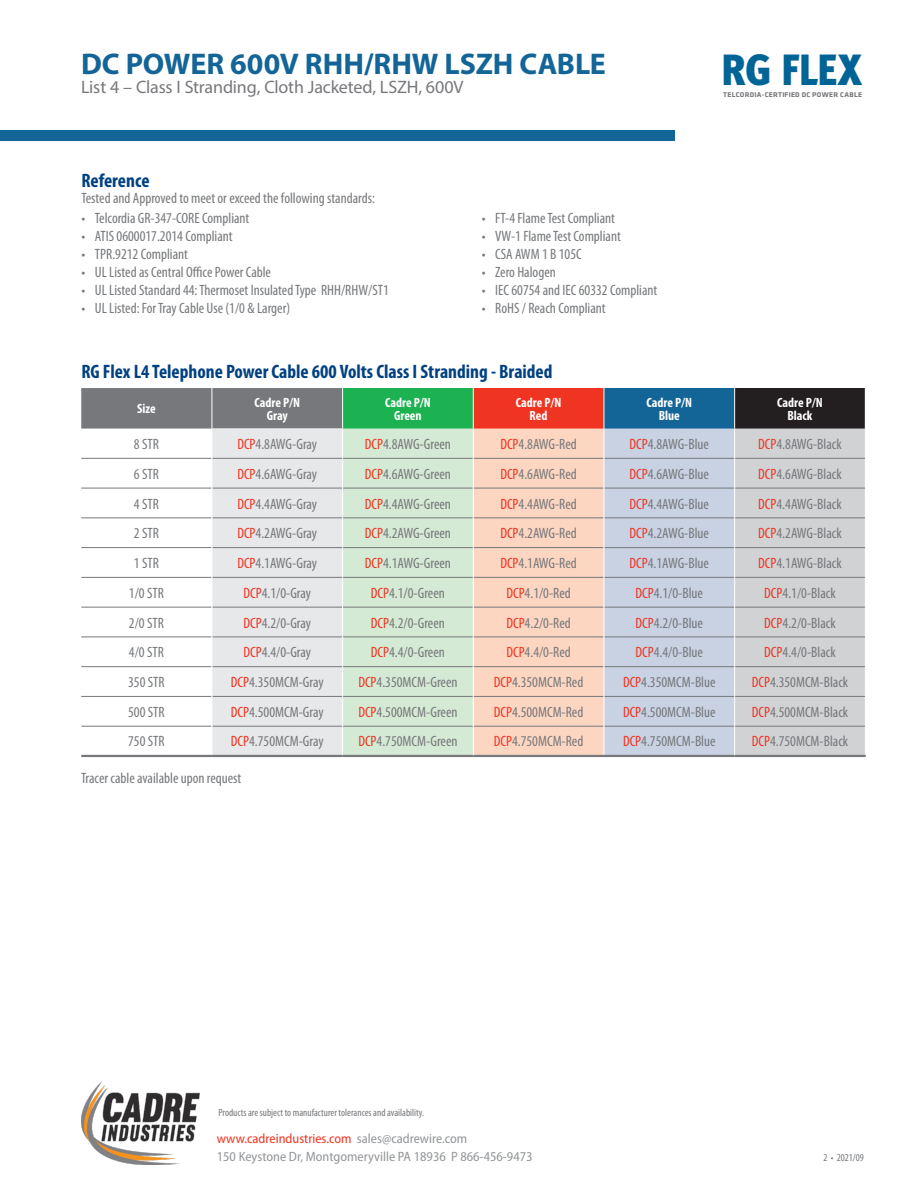
<style>
.page{position:relative;width:918px;height:1188px;background:#fff}
.page>*{position:absolute;margin:0;border:0;box-sizing:border-box;transform-origin:0 0}
.t1{font:900 condensed 43.65px "Meta Pro";letter-spacing:-.01em;color:#016496;scale:1.05 1}
.t2{font:700 30px "Myriad Pro";color:#146597}
.t3{font:700 condensed 19.5px "Myriad Pro";color:#014181}
.t4{font:18px "Myriad Pro";letter-spacing:-.01em;color:#76787b}
.t5{font:condensed 15px "Myriad Pro";color:#76787b}
.t6{font:semi-condensed 13.5px/18px "Myriad Pro";color:#939598}
.Table_Header{font:700 condensed 13.5px "Myriad Pro";color:#fff}
.t7{font:condensed 10.5px "Myriad Pro";color:#76787b}
.t8{font:700 7.2px "Klavika";letter-spacing:.035em;color:#76787b;scale:1.05 1}
.s1{color:#ef3522}
</style>
<div class="page">
<div style="left:0;top:130px;width:675px;height:10px;background:#146597"></div>
<img style="left:81px;top:1081px;width:118px;height:84px">
<hr style="left:81px;top:755px;width:131px;height:2px;background:#76787b">
<hr style="left:212px;top:755px;width:131px;height:2px;background:#76787b">
<hr style="left:343px;top:755px;width:130px;height:2px;background:#76787b">
<hr style="left:473px;top:755px;width:131px;height:2px;background:#76787b">
<hr style="left:604px;top:755px;width:131px;height:2px;background:#76787b">
<hr style="left:735px;top:755px;width:131px;height:2px;background:#76787b">
<svg style="left:81px;top:388px;width:785px;height:368px;background:#d1d1cd"></svg>
<h2 class="t2" style="left:81px;top:44px;width:526px">DC POWER 600V RHH/RHW LSZH CABLE</h2>
<p class="t4" style="left:81px;top:76px;width:384px">List 4 – Class I Stranding, Cloth Jacketed, LSZH, 600V</p>
<h1 class="t3" style="left:81px;top:168px;width:70px">Reference</h1>
<p class="t5" style="left:81px;top:189px;width:295px">Tested and Approved to meet or exceed the following standards:</p>
<p class="t5" style="left:81px;top:209px;width:169px">• Telcordia GR-347-CORE Compliant</p>
<p class="t5" style="left:81px;top:227px;width:153px">• ATIS 0600017.2014 Compliant</p>
<p class="t5" style="left:81px;top:245px;width:108px">• TPR.9212 Compliant</p>
<p class="t5" style="left:81px;top:263px;width:191px">• UL Listed as Central Office Power Cable</p>
<p class="t5" style="left:81px;top:281px;width:309px">• UL Listed Standard 44: Thermoset Insulated Type RHH/RHW/ST1</p>
<p class="t5" style="left:81px;top:299px;width:210px">• UL Listed: For Tray Cable Use (1/0 &amp; Larger)</p>
<p class="t5" style="left:482px;top:209px;width:135px">• FT-4 Flame Test Compliant</p>
<p class="t5" style="left:482px;top:227px;width:141px">• VW-1 Flame Test Compliant</p>
<p class="t5" style="left:482px;top:245px;width:101px">• CSA AWM 1 B 105C</p>
<p class="t5" style="left:482px;top:263px;width:76px">• Zero Halogen</p>
<p class="t5" style="left:482px;top:281px;width:177px">• IEC 60754 and IEC 60332 Compliant</p>
<p class="t5" style="left:482px;top:299px;width:125px">• RoHS / Reach Compliant</p>
<h1 class="t3" style="left:81px;top:360px;width:473px">RG Flex L4 Telephone Power Cable 600 Volts Class I Stranding - Braided</h1>
<p class="Table_Header" style="left:137px;top:400px;width:20px">Size</p>
<p class="Table_Header" style="left:254px;top:394px;width:47px">Cadre P/N</p>
<p class="Table_Header" style="left:267px;top:407px;width:23px">Gray</p>
<p class="Table_Header" style="left:385px;top:394px;width:47px">Cadre P/N</p>
<p class="Table_Header" style="left:394px;top:407px;width:29px">Green</p>
<p class="Table_Header" style="left:516px;top:394px;width:47px">Cadre P/N</p>
<p class="Table_Header" style="left:530px;top:407px;width:19px">Red</p>
<p class="Table_Header" style="left:647px;top:394px;width:47px">Cadre P/N</p>
<p class="Table_Header" style="left:659px;top:407px;width:23px">Blue</p>
<h1 class="t1" style="left:721px;top:35px;width:135px">RG FLEX</h1>
<p class="t8" style="left:723px;top:90px;width:134px">TELCORDIA-CERTIFIED DC POWER CABLE</p>
<p class="Table_Header" style="left:777px;top:394px;width:47px">Cadre P/N</p>
<p class="Table_Header" style="left:787px;top:407px;width:27px">Black</p>
<p class="t5" style="left:134px;top:435px;width:26px">8 STR</p>
<p class="t5" style="left:237px;top:435px;width:81px"><span class="s1">DCP</span>4.8AWG-Gray</p>
<p class="t5" style="left:365px;top:435px;width:88px"><span class="s1">DCP</span>4.8AWG-Green</p>
<p class="t5" style="left:500px;top:435px;width:78px"><span class="s1">DCP</span>4.8AWG-Red</p>
<p class="t5" style="left:630px;top:435px;width:81px"><span class="s1">DCP</span>4.8AWG-Blue</p>
<p class="t5" style="left:758px;top:435px;width:85px"><span class="s1">DCP</span>4.8AWG-Black</p>
<p class="t5" style="left:134px;top:465px;width:26px">6 STR</p>
<p class="t5" style="left:237px;top:465px;width:81px"><span class="s1">DCP</span>4.6AWG-Gray</p>
<p class="t5" style="left:365px;top:465px;width:88px"><span class="s1">DCP</span>4.6AWG-Green</p>
<p class="t5" style="left:500px;top:465px;width:78px"><span class="s1">DCP</span>4.6AWG-Red</p>
<p class="t5" style="left:630px;top:465px;width:81px"><span class="s1">DCP</span>4.6AWG-Blue</p>
<p class="t5" style="left:758px;top:465px;width:85px"><span class="s1">DCP</span>4.6AWG-Black</p>
<p class="t5" style="left:134px;top:495px;width:26px">4 STR</p>
<p class="t5" style="left:237px;top:495px;width:81px"><span class="s1">DCP</span>4.4AWG-Gray</p>
<p class="t5" style="left:365px;top:495px;width:88px"><span class="s1">DCP</span>4.4AWG-Green</p>
<p class="t5" style="left:500px;top:495px;width:78px"><span class="s1">DCP</span>4.4AWG-Red</p>
<p class="t5" style="left:630px;top:495px;width:81px"><span class="s1">DCP</span>4.4AWG-Blue</p>
<p class="t5" style="left:758px;top:495px;width:85px"><span class="s1">DCP</span>4.4AWG-Black</p>
<p class="t5" style="left:134px;top:524px;width:26px">2 STR</p>
<p class="t5" style="left:237px;top:524px;width:81px"><span class="s1">DCP</span>4.2AWG-Gray</p>
<p class="t5" style="left:365px;top:524px;width:88px"><span class="s1">DCP</span>4.2AWG-Green</p>
<p class="t5" style="left:500px;top:524px;width:78px"><span class="s1">DCP</span>4.2AWG-Red</p>
<p class="t5" style="left:630px;top:524px;width:81px"><span class="s1">DCP</span>4.2AWG-Blue</p>
<p class="t5" style="left:758px;top:524px;width:85px"><span class="s1">DCP</span>4.2AWG-Black</p>
<p class="t5" style="left:134px;top:554px;width:26px">1 STR</p>
<p class="t5" style="left:237px;top:554px;width:81px"><span class="s1">DCP</span>4.1AWG-Gray</p>
<p class="t5" style="left:365px;top:554px;width:88px"><span class="s1">DCP</span>4.1AWG-Green</p>
<p class="t5" style="left:500px;top:554px;width:78px"><span class="s1">DCP</span>4.1AWG-Red</p>
<p class="t5" style="left:630px;top:554px;width:81px"><span class="s1">DCP</span>4.1AWG-Blue</p>
<p class="t5" style="left:758px;top:554px;width:85px"><span class="s1">DCP</span>4.1AWG-Black</p>
<p class="t5" style="left:129px;top:584px;width:36px">1/0 STR</p>
<p class="t5" style="left:243px;top:584px;width:69px"><span class="s1">DCP</span>4.1/0-Gray</p>
<p class="t5" style="left:371px;top:584px;width:76px"><span class="s1">DCP</span>4.1/0-Green</p>
<p class="t5" style="left:506px;top:584px;width:66px"><span class="s1">DCP</span>4.1/0-Red</p>
<p class="t5" style="left:636px;top:584px;width:69px"><span class="s1">DCP</span>4.1/0-Blue</p>
<p class="t5" style="left:764px;top:584px;width:73px"><span class="s1">DCP</span>4.1/0-Black</p>
<p class="t5" style="left:129px;top:614px;width:36px">2/0 STR</p>
<p class="t5" style="left:243px;top:614px;width:69px"><span class="s1">DCP</span>4.2/0-Gray</p>
<p class="t5" style="left:371px;top:614px;width:76px"><span class="s1">DCP</span>4.2/0-Green</p>
<p class="t5" style="left:506px;top:614px;width:66px"><span class="s1">DCP</span>4.2/0-Red</p>
<p class="t5" style="left:636px;top:614px;width:69px"><span class="s1">DCP</span>4.2/0-Blue</p>
<p class="t5" style="left:764px;top:614px;width:73px"><span class="s1">DCP</span>4.2/0-Black</p>
<p class="t5" style="left:129px;top:643px;width:36px">4/0 STR</p>
<p class="t5" style="left:243px;top:643px;width:69px"><span class="s1">DCP</span>4.4/0-Gray</p>
<p class="t5" style="left:371px;top:643px;width:76px"><span class="s1">DCP</span>4.4/0-Green</p>
<p class="t5" style="left:506px;top:643px;width:66px"><span class="s1">DCP</span>4.4/0-Red</p>
<p class="t5" style="left:636px;top:643px;width:69px"><span class="s1">DCP</span>4.4/0-Blue</p>
<p class="t5" style="left:764px;top:643px;width:73px"><span class="s1">DCP</span>4.4/0-Black</p>
<p class="t5" style="left:128px;top:673px;width:38px">350 STR</p>
<p class="t5" style="left:231px;top:673px;width:94px"><span class="s1">DCP</span>4.350MCM-Gray</p>
<p class="t5" style="left:358px;top:673px;width:101px"><span class="s1">DCP</span>4.350MCM-Green</p>
<p class="t5" style="left:494px;top:673px;width:91px"><span class="s1">DCP</span>4.350MCM-Red</p>
<p class="t5" style="left:623px;top:673px;width:94px"><span class="s1">DCP</span>4.350MCM-Blue</p>
<p class="t5" style="left:752px;top:673px;width:98px"><span class="s1">DCP</span>4.350MCM-Black</p>
<p class="t5" style="left:128px;top:703px;width:38px">500 STR</p>
<p class="t5" style="left:231px;top:703px;width:94px"><span class="s1">DCP</span>4.500MCM-Gray</p>
<p class="t5" style="left:358px;top:703px;width:101px"><span class="s1">DCP</span>4.500MCM-Green</p>
<p class="t5" style="left:494px;top:703px;width:91px"><span class="s1">DCP</span>4.500MCM-Red</p>
<p class="t5" style="left:623px;top:703px;width:94px"><span class="s1">DCP</span>4.500MCM-Blue</p>
<p class="t5" style="left:752px;top:703px;width:98px"><span class="s1">DCP</span>4.500MCM-Black</p>
<p class="t5" style="left:128px;top:732px;width:38px">750 STR</p>
<p class="t5" style="left:231px;top:732px;width:94px"><span class="s1">DCP</span>4.750MCM-Gray</p>
<p class="t5" style="left:358px;top:732px;width:101px"><span class="s1">DCP</span>4.750MCM-Green</p>
<p class="t5" style="left:494px;top:732px;width:91px"><span class="s1">DCP</span>4.750MCM-Red</p>
<p class="t5" style="left:623px;top:732px;width:94px"><span class="s1">DCP</span>4.750MCM-Blue</p>
<p class="t5" style="left:752px;top:732px;width:98px"><span class="s1">DCP</span>4.750MCM-Black</p>
<p class="t5" style="left:81px;top:769px;width:162px">Tracer cable available upon request</p>
<p class="t7" style="left:218px;top:1106px;width:207px">Products are subject to manufacturer tolerances and availability.</p>
<p class="t6" style="left:217px;top:1129px;width:317px"><span class="s1">www.cadreindustries.com</span> sales@cadrewire.com<br>150 Keystone Dr, Montgomeryville PA 18936 P 866-456-9473</p>
<p class="t7" style="left:823px;top:1151px;width:42px">2 • 2021/09</p>
</div>
